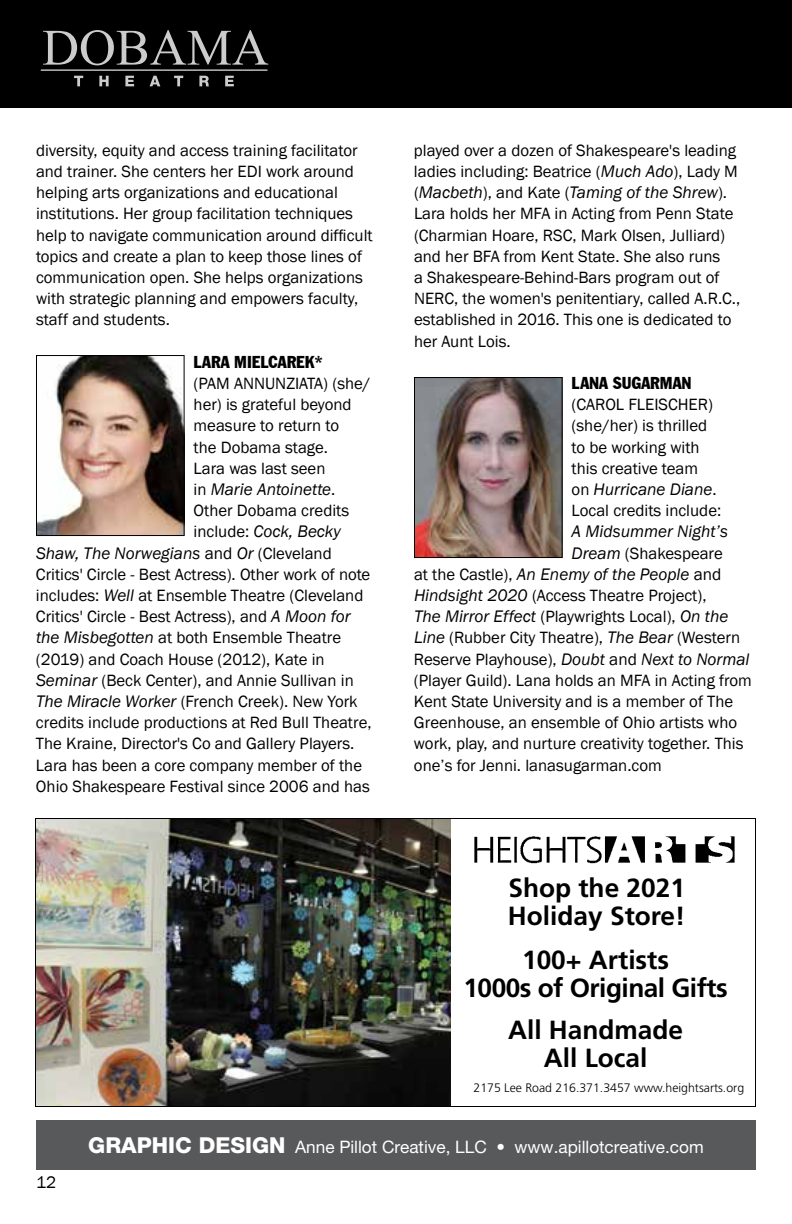
<style>
.page{position:relative;width:792px;height:1224px;background:#fff}
.page>*{position:absolute;margin:0;border:0;box-sizing:border-box;transform-origin:0 0}
.t1{font:700 26.2px/28px "Frutiger LT Std";color:#000}
.t2{font:700 26.2px/28px "Frutiger LT Std";letter-spacing:-.02em;color:#000;text-align:center}
.t3{font:italic 17.2px/21.2px "Franklin Gothic";color:#000}
.t4{font:17.2px "Helvetica Neue LT Pro";color:#fff}
.t5{font:17.2px "Franklin Gothic";color:#000}
.t6{font:16.8px/21.2px "Franklin Gothic";color:#000}
.t7{font:condensed 16.8px "Franklin Gothic BT";color:#000}
.t8{font:300 12.2px "Frutiger LT Std";color:#000}
.s1{font-style:normal;font-size:16.8px}
.s2{font-style:normal}
.s3{font-style:italic;font-size:17.2px}
.s4{font-size:17.2px}
.s5{font-weight:800;font-size:22px}
</style>
<div class="page">
<div style="left:0;top:0;width:792px;height:108px;background:#000"></div>
<svg style="left:43px;top:30px;width:225px;height:35px"></svg>
<svg style="left:74px;top:76px;width:9px;height:10px"></svg>
<svg style="left:99px;top:76px;width:10px;height:10px"></svg>
<svg style="left:125px;top:76px;width:9px;height:10px"></svg>
<svg style="left:150px;top:76px;width:10px;height:10px"></svg>
<svg style="left:174px;top:76px;width:9px;height:10px"></svg>
<svg style="left:199px;top:76px;width:10px;height:10px"></svg>
<svg style="left:225px;top:76px;width:9px;height:10px"></svg>
<hr style="left:41px;top:69px;width:226px;height:2px;background:#fff">
<img style="left:38px;top:357px;width:145px;height:177px">
<div style="left:36px;top:355px;width:149px;height:181px;border:1px solid #000"></div>
<div style="left:36px;top:1120px;width:720px;height:50px;background:#58595b"></div>
<img style="left:416px;top:379px;width:145px;height:177px">
<div style="left:414px;top:377px;width:149px;height:181px;border:1px solid #000"></div>
<img style="left:474px;top:836px;width:261px;height:28px">
<img style="left:37px;top:820px;width:413px;height:285px">
<p class="t6" style="left:36px;top:140px;width:338px">diversity, equity and access training facilitator and trainer. She centers her EDI work around helping arts organizations and educational institutions. Her group facilitation techniques help to navigate communication around difficult topics and create a plan to keep those lines of communication open. She helps organizations with strategic planning and empowers faculty, staff and students.</p>
<p class="t7" style="left:194px;top:351px;width:131px">LARA MIELCAREK*</p>
<p class="t6" style="left:194px;top:373px;width:178px">(PAM ANNUNZIATA) (she/ her) is grateful beyond measure to return to<br>the Dobama stage.<br>Lara was last seen</p>
<p class="t3" style="left:194px;top:479px;width:143px"><span class="s1">in</span> Marie Antoinette<span class="s1">.</span></p>
<p class="t6" style="left:194px;top:500px;width:157px">Other Dobama credits</p>
<p class="t3" style="left:36px;top:521px;width:306px;text-indent:158px"><span class="s1">include:</span> Cock, Becky<br>Shaw, The Norwegians <span class="s2">and</span> Or <span class="s1">(Cleveland</span></p>
<p class="t6" style="left:36px;top:564px;width:337px">Critics' Circle - Best Actress). Other work of note includes: <span class="s3">Well</span> at Ensemble Theatre (Cleveland Critics' Circle - Best Actress), and <span class="s3">A Moon for the Misbegotten</span> at both Ensemble Theatre (2019) and Coach House (2012), Kate in <span class="s3">Seminar</span> (Beck Center), and Annie Sullivan in <span class="s3">The Miracle Worker</span> (French Creek). New York credits include productions at Red Bull Theatre, The Kraine, Director's Co and Gallery Players.<br>Lara has been a core company member of the Ohio Shakespeare Festival since 2006 and has</p>
<p class="t6" style="left:414px;top:140px;width:325px">played over a dozen of Shakespeare's leading ladies including: Beatrice (<span class="s3">Much Ado</span>), Lady M</p>
<p class="t3" style="left:414px;top:182px;width:315px"><span class="s1">(</span>Macbeth<span class="s1">), and Kate (</span>Taming of the Shrew<span class="s1">).</span></p>
<p class="t6" style="left:414px;top:204px;width:328px">Lara holds her MFA in Acting from Penn State (Charmian Hoare, RSC, Mark Olsen, Julliard) and her BFA from Kent State. She also runs<br>a Shakespeare-Behind-Bars program out of NERC, the women's penitentiary, called A.R.C., established in 2016. This one is dedicated to her Aunt Lois.</p>
<p class="t7" style="left:572px;top:372px;width:122px">LANA SUGARMAN</p>
<p class="t6" style="left:572px;top:394px;width:143px">(CAROL FLEISCHER) (she/her) is thrilled to be working with this creative team</p>
<p class="t3" style="left:572px;top:479px;width:147px"><span class="s1">on</span> Hurricane Diane<span class="s1">.</span></p>
<p class="t6" style="left:572px;top:500px;width:151px">Local credits include:</p>
<p class="t3" style="left:572px;top:521px;width:158px">A Midsummer Night’s</p>
<p class="t6" style="left:572px;top:543px;width:153px"><span class="s3">Dream</span> (Shakespeare</p>
<p class="t3" style="left:414px;top:564px;width:309px"><span class="s1">at the Castle),</span> An Enemy of the People <span class="s2">and</span></p>
<p class="t6" style="left:414px;top:585px;width:294px"><span class="s3">Hindsight 2020</span> (Access Theatre Project),</p>
<p class="t3" style="left:414px;top:606px;width:316px">The Mirror Effect <span class="s1">(Playwrights Local),</span> On the</p>
<p class="t6" style="left:414px;top:628px;width:339px"><span class="s3">Line</span> (Rubber City Theatre), <span class="s3">The Bear</span> (Western Reserve Playhouse), <span class="s3">Doubt</span> <span class="s4">and</span> <span class="s3">Next to Normal </span>(Player Guild). Lana holds an MFA in Acting from Kent State University and is a member of The Greenhouse, an ensemble of Ohio artists who work, play, and nurture creativity together. This one’s for Jenni. lanasugarman.com</p>
<h1 class="t1" style="left:508px;top:874px;width:179px">Shop the 2021<br>Holiday Store!</h1>
<h1 class="t2" style="left:464px;top:946px;width:266px">100+ Artists<br>1000s of Original Gifts</h1>
<h1 class="t1" style="left:508px;top:1016px;width:177px;text-align:center">All Handmade<br>All Local</h1>
<p class="t8" style="left:474px;top:1081px;width:272px">2175 Lee Road 216.371.3457 www.heightsarts.org</p>
<p class="t5" style="left:36px;top:1172px;width:22px">12</p>
<p class="t4" style="left:88px;top:1137px;width:617px"><span class="s5">GRAPHIC DESIGN</span> Anne Pillot Creative, LLC • www.apillotcreative.com</p>
</div>
